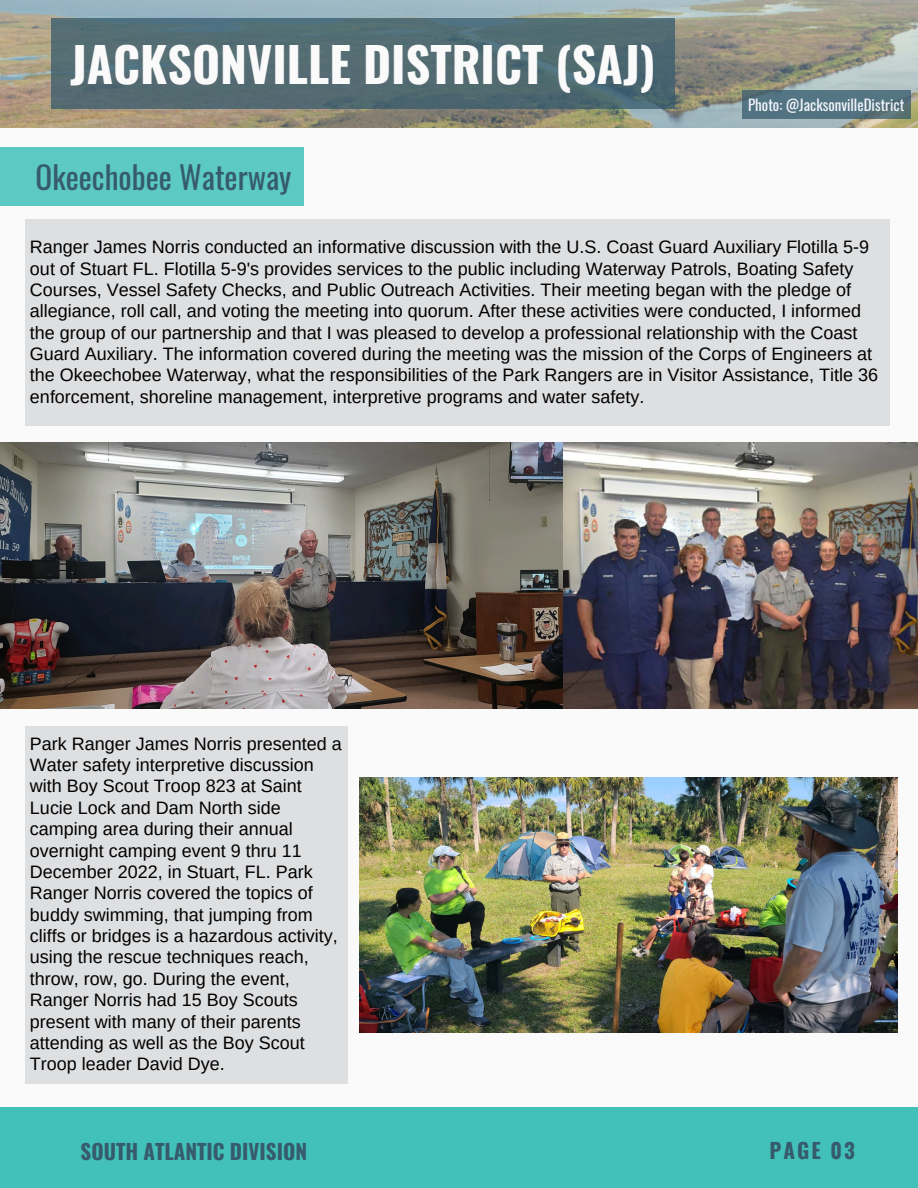
<style>
.page{position:relative;width:918px;height:1188px;background:#fafafa}
.page>*{position:absolute;margin:0;border:0;box-sizing:border-box;transform-origin:0 0}
.t1{font:700 48px "Oswald";color:#fafafa}
.t2{font:31.2px "Oswald";color:#365b6d}
.t3{font:700 21px "Oswald";color:#365b6d}
.t4{font:18px/21.3px "Arimo";color:#000}
.t5{font:15px "Oswald";color:#f4f6fc}
</style>
<div class="page">
<div style="left:0;top:1107px;width:918px;height:81px;background:#41c1ba"></div>
<img style="left:0;top:0;width:918px;height:127px">
<div style="left:25px;top:219px;width:864px;height:207px;background:#dedfe1"></div>
<div style="left:25px;top:726px;width:323px;height:357px;background:#dedfe1"></div>
<img style="left:0;top:442px;width:563px;height:267px">
<img style="left:563px;top:442px;width:355px;height:267px">
<img style="left:360px;top:778px;width:538px;height:254px">
<div style="left:51px;top:18px;width:624px;height:90px;background:#365b6d;opacity:.75"></div>
<div style="left:742px;top:90px;width:168px;height:28px;background:#365b6d;opacity:.75"></div>
<div style="left:0;top:147px;width:304px;height:58px;background:#5cc9c3"></div>
<h1 class="t1" style="left:70px;top:27px;width:587px">JACKSONVILLE DISTRICT (SAJ)</h1>
<h2 class="t2" style="left:36px;top:153px;width:257px">Okeechobee Waterway</h2>
<p class="t5" style="left:748px;top:93px;width:158px">Photo: @JacksonvilleDistrict</p>
<p class="t4" style="left:30px;top:236px;width:850px">Ranger James Norris conducted an informative discussion with the U.S. Coast Guard Auxiliary Flotilla 5-9 out of Stuart FL. Flotilla 5-9's provides services to the public including Waterway Patrols, Boating Safety Courses, Vessel Safety Checks, and Public Outreach Activities. Their meeting began with the pledge of allegiance, roll call, and voting the meeting into quorum. After these activities were conducted, I informed the group of our partnership and that I was pleased to develop a professional relationship with the Coast Guard Auxiliary. The information covered during the meeting was the mission of the Corps of Engineers at the Okeechobee Waterway, what the responsibilities of the Park Rangers are in Visitor Assistance, Title 36 enforcement, shoreline management, interpretive programs and water safety.</p>
<p class="t4" style="left:30px;top:733px;width:313px">Park Ranger James Norris presented a Water safety interpretive discussion with Boy Scout Troop 823 at Saint Lucie Lock and Dam North side camping area during their annual overnight camping event 9 thru 11<br>December 2022, in Stuart, FL. Park Ranger Norris covered the topics of buddy swimming, that jumping from cliffs or bridges is a hazardous activity, using the rescue techniques reach, throw, row, go. During the event, Ranger Norris had 15 Boy Scouts present with many of their parents attending as well as the Boy Scout Troop leader David Dye.</p>
<p class="t3" style="left:81px;top:1134px;width:228px">SOUTH ATLANTIC DIVISION</p>
<p class="t3" style="left:770px;top:1134px;width:87px">PAGE 03</p>
</div>
